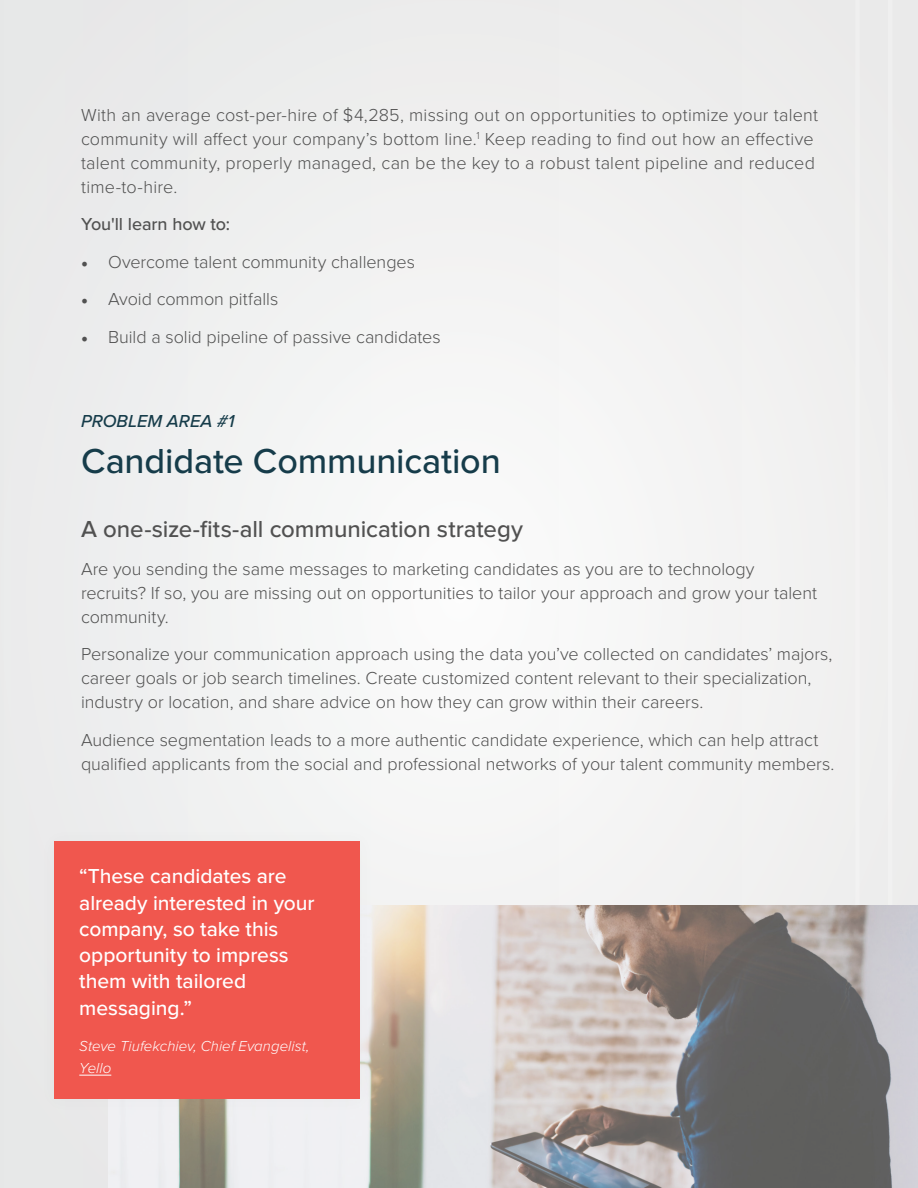
<style>
.page{position:relative;width:918px;height:1188px;background:#f1f1f1}
.page>*{position:absolute;margin:0;border:0;box-sizing:border-box;transform-origin:0 0}
.t1{font:500 36px "Proxima Nova";letter-spacing:-.005em;color:#163c4a}
.t2{font:500 24px "Proxima Nova";letter-spacing:-.005em;color:#515151}
.Source{font:500 21px/26.2px "Proxima Nova";letter-spacing:-.005em;color:#fff}
.Body{font:300 18px/24px "Proxima Nova";color:#515151}
.t3{font:500 18px "Proxima Nova";letter-spacing:-.005em;color:#515151}
.Italicized_Subtitle{font:italic 500 18px "Proxima Nova";color:#163c4a}
.Source-2{font:italic 300 15px/22.5px "Proxima Nova";color:#fff}
.s1{font-family:"Minion Pro";font-weight:400}
</style>
<div class="page">
<div style="left:871px;top:0;width:38px;height:1188px;background:#ededed"></div>
<hr style="left:888px;top:0;width:4px;height:1188px;background:#f1f1f1">
<img style="left:178px;top:905px;width:740px;height:283px">
<div style="left:37px;top:825px;width:339px;height:291px;background:#515151;opacity:.04"></div>
<div style="left:54px;top:842px;width:306px;height:258px;background:#f0574e"></div>
<hr style="left:79px;top:1075px;width:32px;height:1px;background:#fff">
<p class="Body" style="left:81px;top:103px;width:739px">With an average cost-per-hire of $4,285, missing out on opportunities to optimize your talent community will affect your company’s bottom line.<sup>1</sup> Keep reading to find out how an effective talent community, properly managed, can be the key to a robust talent pipeline and reduced time-to-hire.</p>
<p class="t3" style="left:81px;top:214px;width:151px">You'll learn how to:</p>
<p class="Body" style="left:81px;top:250px;width:335px"><span class="s1">•</span> Overcome talent community challenges</p>
<p class="Body" style="left:81px;top:288px;width:199px"><span class="s1">•</span> Avoid common pitfalls</p>
<p class="Body" style="left:81px;top:325px;width:361px"><span class="s1">•</span> Build a solid pipeline of passive candidates</p>
<p class="Italicized_Subtitle" style="left:81px;top:411px;width:155px">PROBLEM AREA #1</p>
<h2 class="t1" style="left:81px;top:441px;width:421px">Candidate Communication</h2>
<h3 class="t2" style="left:81px;top:515px;width:443px">A one-size-fits-all communication strategy</h3>
<p class="Body" style="left:81px;top:557px;width:738px">Are you sending the same messages to marketing candidates as you are to technology recruits? If so, you are missing out on opportunities to tailor your approach and grow your talent community.</p>
<p class="Body" style="left:81px;top:643px;width:753px">Personalize your communication approach using the data you’ve collected on candidates’ majors, career goals or job search timelines. Create customized content relevant to their specialization, industry or location, and share advice on how they can grow within their careers.</p>
<p class="Body" style="left:81px;top:728px;width:755px">Audience segmentation leads to a more authentic candidate experience, which can help attract qualified applicants from the social and professional networks of your talent community members.</p>
<p class="Source" style="left:79px;top:864px;width:237px">“These candidates are already interested in your company, so take this opportunity to impress them with tailored messaging.”</p>
<p class="Source-2" style="left:79px;top:1035px;width:232px">Steve Tiufekchiev, Chief Evangelist,<br>Yello</p>
</div>
